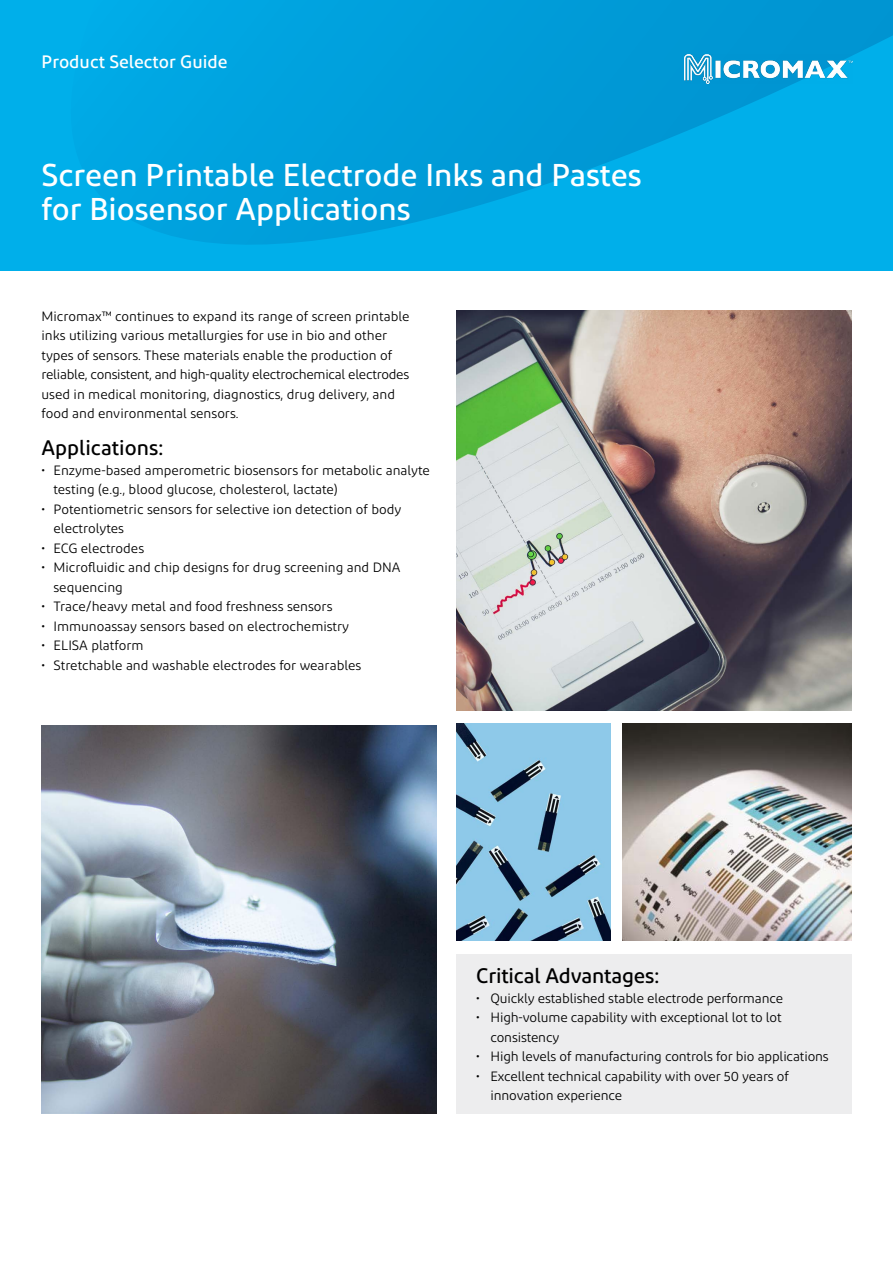
<style>
.page{position:relative;width:893px;height:1263px;background:#fff}
.page>*{position:absolute;margin:0;border:0;box-sizing:border-box;transform-origin:0 0}
.t1{font:500 31.5px/34.5px "Diodrum";color:#fff}
.t2{font:500 21px "Diodrum";letter-spacing:-.01em;color:#000}
.t3{font:500 18px "Diodrum";color:#fff}
.t4{font:13.5px/19.5px "Diodrum";color:#000}
</style>
<div class="page">
<div style="left:0;top:0;width:893px;height:270px;background:#00afea"></div>
<svg style="left:62px;top:0;width:831px;height:271px"></svg>
<div style="left:456px;top:954px;width:395px;height:159px;background:#ededee"></div>
<img style="left:456px;top:311px;width:395px;height:400px">
<img style="left:41px;top:725px;width:396px;height:388px">
<img style="left:456px;top:724px;width:154px;height:217px">
<img style="left:622px;top:724px;width:229px;height:217px">
<img style="left:685px;top:54px;width:168px;height:29px">
<h3 class="t3" style="left:41px;top:50px;width:188px">Product Selector Guide</h3>
<h1 class="t1" style="left:41px;top:157px;width:602px">Screen Printable Electrode Inks and Pastes for Biosensor Applications</h1>
<p class="t4" style="left:41px;top:306px;width:370px">Micromax™ continues to expand its range of screen printable inks utilizing various metallurgies for use in bio and other types of sensors. These materials enable the production of reliable, consistent, and high-quality electrochemical electrodes used in medical monitoring, diagnostics, drug delivery, and food and environmental sensors.</p>
<h2 class="t2" style="left:41px;top:435px;width:124px">Applications:</h2>
<p class="t4" style="left:53px;top:460px;width:378px;text-indent:-12px">• Enzyme-based amperometric biosensors for metabolic analyte testing (e.g., blood glucose, cholesterol, lactate)</p>
<p class="t4" style="left:53px;top:499px;width:349px;text-indent:-12px">• Potentiometric sensors for selective ion detection of body electrolytes</p>
<p class="t4" style="left:41px;top:538px;width:104px">• ECG electrodes</p>
<p class="t4" style="left:53px;top:558px;width:348px;text-indent:-12px">• Microfluidic and chip designs for drug screening and DNA sequencing</p>
<p class="t4" style="left:41px;top:597px;width:293px">• Trace/heavy metal and food freshness sensors</p>
<p class="t4" style="left:41px;top:616px;width:309px">• Immunoassay sensors based on electrochemistry</p>
<p class="t4" style="left:41px;top:636px;width:104px">• ELISA platform</p>
<p class="t4" style="left:41px;top:655px;width:321px">• Stretchable and washable electrodes for wearables</p>
<h2 class="t2" style="left:476px;top:962px;width:185px">Critical Advantages:</h2>
<p class="t4" style="left:476px;top:988px;width:308px">• Quickly established stable electrode performance</p>
<p class="t4" style="left:490px;top:1007px;width:293px;text-indent:-14px">• High-volume capability with exceptional lot to lot consistency</p>
<p class="t4" style="left:476px;top:1046px;width:354px">• High levels of manufacturing controls for bio applications</p>
<p class="t4" style="left:490px;top:1066px;width:300px;text-indent:-14px">• Excellent technical capability with over 50 years of innovation experience</p>
</div>
